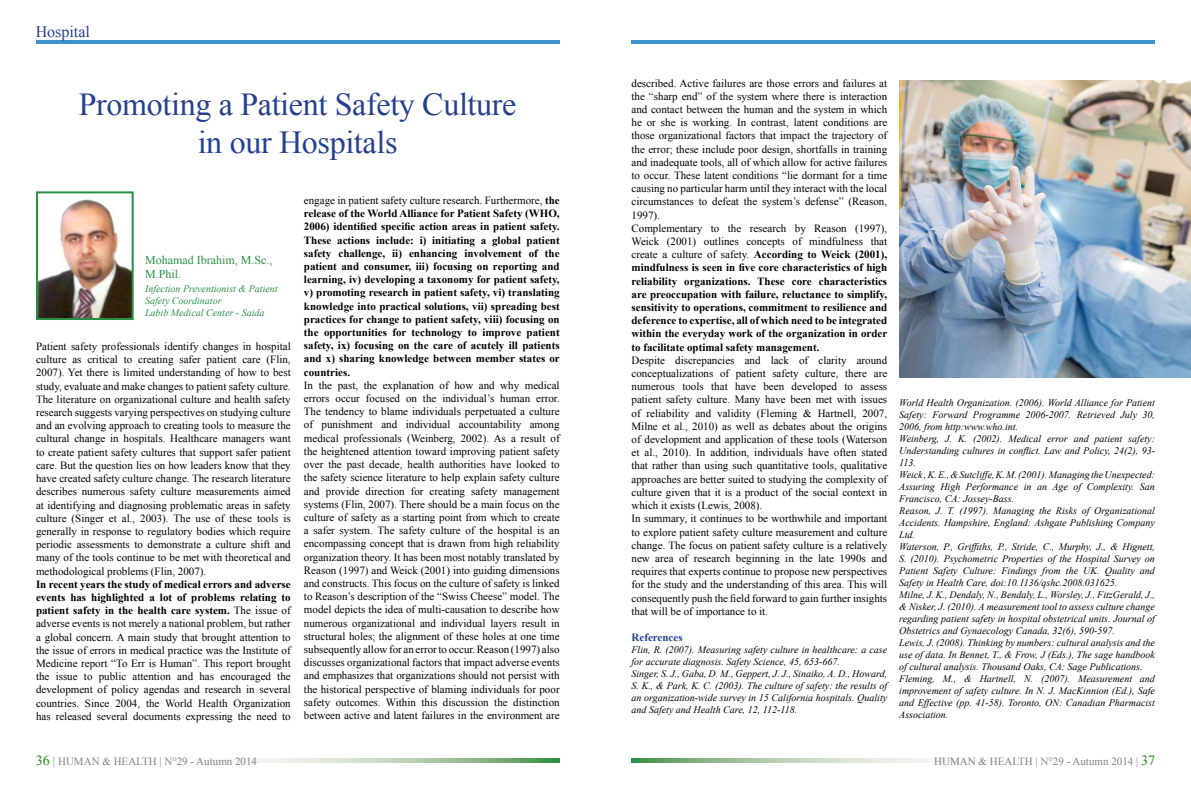
<style>
.page{position:relative;width:1191px;height:794px;background:#fff}
.page>*{position:absolute;margin:0;border:0;box-sizing:border-box;transform-origin:0 0}
.t1{font:32px/38px "Times New Roman";letter-spacing:-.01em;color:#25408f;text-align:center}
.t2{font:16px "Times New Roman";color:#25408f}
.t3{font:12px/14.4px "Times New Roman";color:#279045}
.t4{font:11px/13.2px "Times New Roman";color:#000;text-align:justify}
.t5{font:700 11px/13.2px "Times New Roman";color:#000;text-align:justify}
.t6{font:11px "Times New Roman";color:#808285}
.t7{font:700 11px "Times New Roman";color:#25408f}
.t8{font:italic 10px/12px "Times New Roman";color:#000}
.t9{font:italic 10px/12px "Times New Roman";color:#279045}
.s1{font-weight:700}
.s2{font-weight:400}
.s3{font-size:14px;color:#228b0f}
.s4{font-size:12px}
</style>
<div class="page">
<svg style="left:229px;top:758px;width:330px;height:5px;background:#b4cfb1"></svg>
<svg style="left:631px;top:758px;width:328px;height:5px;background:#b5cfb2"></svg>
<hr style="left:36px;top:41px;width:523px;height:3px;background:#3c91cf">
<hr style="left:631px;top:41px;width:524px;height:3px;background:#3c91cf">
<img style="left:39px;top:199px;width:92px;height:118px">
<div style="left:36px;top:191px;width:98px;height:129px;border:2px solid #279045"></div>
<img style="left:899px;top:80px;width:292px;height:298px">
<h2 class="t2" style="left:36px;top:21px;width:56px">Hospital</h2>
<h1 class="t1" style="left:79px;top:85px;width:439px">Promoting a Patient Safety Culture in our Hospitals</h1>
<p class="t3" style="left:145px;top:252px;width:129px">Mohamad Ibrahim, M.Sc.,<br>M.Phil.</p>
<p class="t9" style="left:145px;top:282px;width:134px">Infection Preventionist &amp; Patient<br>Safety Coordinator<br>Labib Medical Center - Saida</p>
<p class="t4" style="left:36px;top:339px;width:256px">Patient safety professionals identify changes in hospital culture as critical to creating safer patient care (Flin, 2007). Yet there is limited understanding of how to best study, evaluate and make changes to patient safety culture.<br>The literature on organizational culture and health safety research suggests varying perspectives on studying culture and an evolving approach to creating tools to measure the cultural change in hospitals. Healthcare managers want to create patient safety cultures that support safer patient care. But the question lies on how leaders know that they have created safety culture change. The research literature describes numerous safety culture measurements aimed at identifying and diagnosing problematic areas in safety culture (Singer et al., 2003). The use of these tools is generally in response to regulatory bodies which require periodic assessments to demonstrate a culture shift and many of the tools continue to be met with theoretical and methodological problems (Flin, 2007).</p>
<p class="t4" style="left:36px;top:577px;width:256px"><span class="s1">In recent years the study of medical errors and adverse events has highlighted a lot of problems relating to patient safety in the health care system.</span> The issue of adverse events is not merely a national problem, but rather a global concern. A main study that brought attention to the issue of errors in medical practice was the Institute of Medicine report “To Err is Human”. This report brought the issue to public attention and has encouraged the development of policy agendas and research in several countries. Since 2004, the World Health Organization has released several documents expressing the need to</p>
<p class="t5" style="left:304px;top:193px;width:257px"><span class="s2">engage in patient safety culture research. Furthermore,</span> the release of the World Alliance for Patient Safety (WHO, 2006) identified specific action areas in patient safety.<br>These actions include: i) initiating a global patient safety challenge, ii) enhancing involvement of the patient and consumer, iii) focusing on reporting and learning, iv) developing a taxonomy for patient safety, v) promoting research in patient safety, vi) translating knowledge into practical solutions, vii) spreading best practices for change to patient safety, viii) focusing on the opportunities for technology to improve patient safety, ix) focusing on the care of acutely ill patients and x) sharing knowledge between member states or countries.</p>
<p class="t4" style="left:304px;top:378px;width:257px">In the past, the explanation of how and why medical errors occur focused on the individual’s human error.<br>The tendency to blame individuals perpetuated a culture of punishment and individual accountability among medical professionals (Weinberg, 2002). As a result of the heightened attention toward improving patient safety over the past decade, health authorities have looked to the safety science literature to help explain safety culture and provide direction for creating safety management systems (Flin, 2007). There should be a main focus on the culture of safety as a starting point from which to create a safer system. The safety culture of the hospital is an encompassing concept that is drawn from high reliability organization theory. It has been most notably translated by Reason (1997) and Weick (2001) into guiding dimensions and constructs. This focus on the culture of safety is linked to Reason’s description of the “Swiss Cheese” model. The model depicts the idea of multi-causation to describe how numerous organizational and individual layers result in structural holes; the alignment of these holes at one time subsequently allow for an error to occur. Reason (1997) also discusses organizational factors that impact adverse events and emphasizes that organizations should not persist with the historical perspective of blaming individuals for poor safety outcomes. Within this discussion the distinction between active and latent failures in the environment are</p>
<p class="t4" style="left:631px;top:76px;width:257px;text-align:left">described. Active failures are those errors and failures at the “sharp end” of the system where there is interaction and contact between the human and the system in which he or she is working. In contrast, latent conditions are those organizational factors that impact the trajectory of the error; these include poor design, shortfalls in training and inadequate tools, all of which allow for active failures to occur. These latent conditions “lie dormant for a time causing no particular harm until they interact with the local circumstances to defeat the system’s defense” (Reason, 1997).<br>Complementary to the research by Reason (1997), Weick (2001) outlines concepts of mindfulness that create a culture of safety. <span class="s1">According to Weick (2001), mindfulness is seen in five core characteristics of high reliability organizations. These core characteristics are preoccupation with failure, reluctance to simplify, sensitivity to operations, commitment to resilience and deference to expertise, all of which need to be integrated within the everyday work of the organization in order to facilitate optimal safety management.</span></p>
<p class="t4" style="left:631px;top:353px;width:257px;text-align:left">Despite discrepancies and lack of clarity around conceptualizations of patient safety culture, there are numerous tools that have been developed to assess patient safety culture. Many have been met with issues of reliability and validity (Fleming &amp; Hartnell, 2007, Milne et al., 2010) as well as debates about the origins of development and application of these tools (Waterson et al., 2010). In addition, individuals have often stated that rather than using such quantitative tools, qualitative approaches are better suited to studying the complexity of culture given that it is a product of the social context in which it exists (Lewis, 2008).<br>In summary, it continues to be worthwhile and important to explore patient safety culture measurement and culture change. The focus on patient safety culture is a relatively new area of research beginning in the late 1990s and requires that experts continue to propose new perspectives for the study and the understanding of this area. This will consequently push the field forward to gain further insights that will be of importance to it.</p>
<p class="t7" style="left:631px;top:630px;width:53px">References</p>
<p class="t8" style="left:631px;top:643px;width:257px">Flin, R. (2007). Measuring safety culture in healthcare: a case for accurate diagnosis. Safety Science, 45, 653-667.<br>Singer, S. J., Gaba, D. M., Geppert, J. J., Sinaiko, A. D., Howard, S. K., &amp; Park, K. C. (2003). The culture of safety: the results of an organization-wide survey in 15 California hospitals. Quality and Safety and Health Care, 12, 112-118.</p>
<p class="t8" style="left:899px;top:396px;width:257px">World Health Organization. (2006). World Alliance for Patient Safety: Forward Programme 2006-2007. Retrieved July 30, 2006, from http:www.who.int.<br>Weinberg, J. K. (2002). Medical error and patient safety:<br>Understanding cultures in conflict. Law and Policy, 24(2), 93- 113.<br>Weick , K. E., &amp; Sutcliffe, K. M. (2001). Managing the Unexpected:<br>Assuring High Performance in an Age of Complexity. San Francisco, CA: Jossey-Bass.<br>Reason, J. T. (1997). Managing the Risks of Organizational Accidents. Hampshire, England: Ashgate Publishing Company Ltd.<br>Waterson, P., Griffiths, P., Stride, C., Murphy, J., &amp; Hignett, S. (2010). Psychometric Properties of the Hospital Survey on Patient Safety Culture: Findings from the UK. Quality and Safety in Health Care, doi:10.1136/qshc.2008.031625.<br>Milne, J. K., Dendaly, N., Bendaly, L., Worsley, J., FitzGerald, J., &amp; Nisker, J. (2010). A measurement tool to assess culture change regarding patient safety in hospital obstetrical units. Journal of Obstetrics and Gynaecology Canada, 32(6), 590-597.<br>Lewis, J. (2008). Thinking by numbers: cultural analysis and the use of data. In Bennet, T., &amp; Frow, J (Eds.), The sage handbook of cultural analysis. Thousand Oaks, CA: Sage Publications.<br>Fleming, M., &amp; Hartnell, N. (2007). Measurement and improvement of safety culture. In N. J. MacKinnion (Ed.), Safe and Effective (pp. 41-58). Toronto, ON: Canadian Pharmacist Association.</p>
<p class="t6" style="left:36px;top:754px;width:223px"><span class="s3">36</span> <span class="s4">|</span> HUMAN &amp; HEALTH | N°29 - Autumn 2014</p>
<p class="t6" style="left:934px;top:754px;width:222px">HUMAN &amp; HEALTH | N°29 - Autumn 2014 | <span class="s3">37</span></p>
</div>
